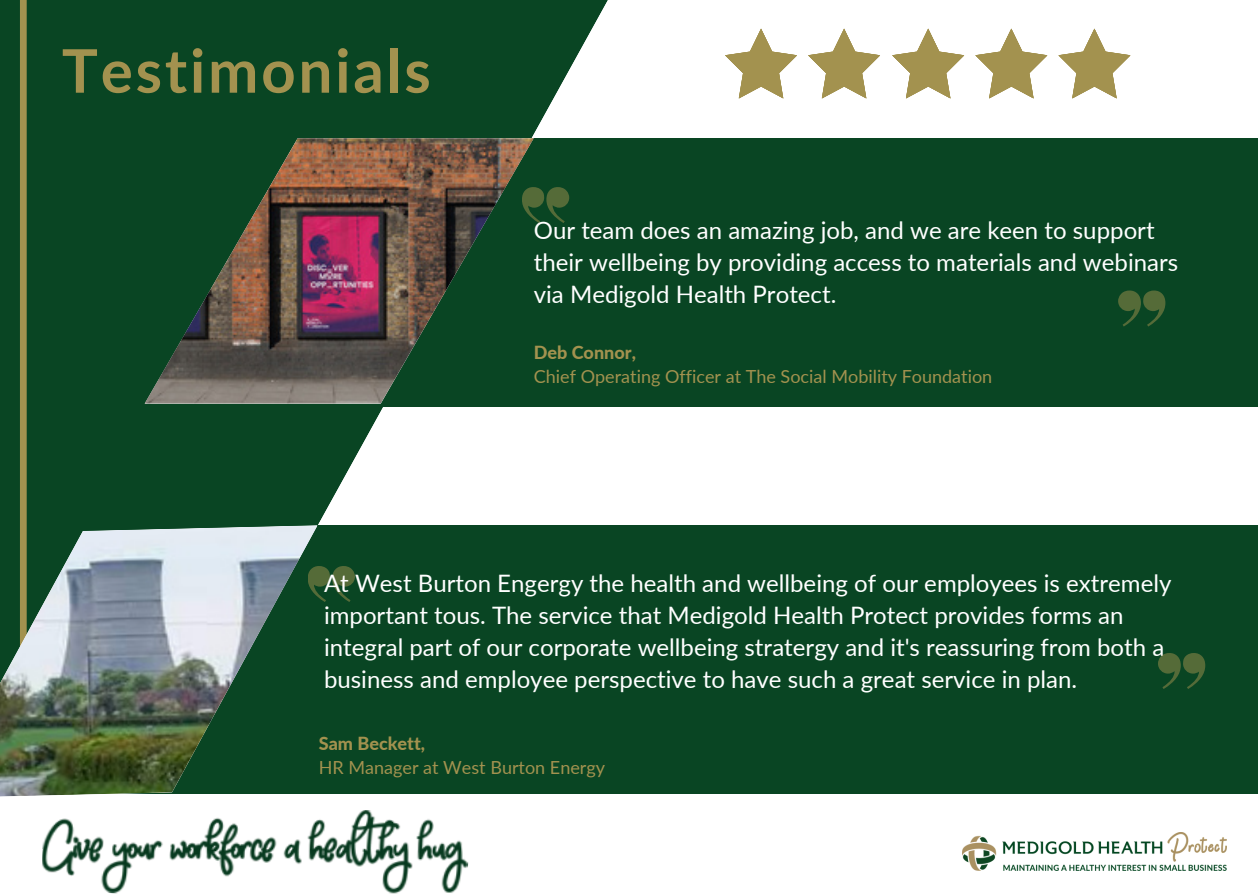
<style>
.page{position:relative;width:1258px;height:894px;background:#fff}
.page>*{position:absolute;margin:0;border:0;box-sizing:border-box;transform-origin:0 0}
.t1{font:700 60px "Lato";letter-spacing:.045em;color:#a3924f}
.t2{font:24px/32.1px "Lato";color:#fff}
.t3{font:18px "Lato";color:#a3924f}
.t4{font:800 18px "Lato";color:#a3924f}
</style>
<div class="page">
<div style="left:27px;top:138px;width:1231px;height:268px;background:#094523"></div>
<svg style="left:0;top:0;width:693px;height:525px;fill:#094523"></svg>
<img style="left:963px;top:832px;width:263px;height:38px">
<div style="left:71px;top:525px;width:1187px;height:268px;background:#094523"></div>
<div style="left:20px;top:0;width:7px;height:792px;background:#a3924f"></div>
<img style="left:0;top:525px;width:318px;height:272px">
<svg style="left:725px;top:29px;width:72px;height:69px"></svg>
<svg style="left:808px;top:29px;width:72px;height:69px"></svg>
<svg style="left:892px;top:29px;width:72px;height:69px"></svg>
<svg style="left:975px;top:29px;width:72px;height:69px"></svg>
<svg style="left:1058px;top:29px;width:72px;height:69px"></svg>
<svg style="left:534px;top:187px;width:35px;height:36px"></svg>
<svg style="left:1118px;top:290px;width:47px;height:36px"></svg>
<svg style="left:308px;top:566px;width:47px;height:36px"></svg>
<svg style="left:1158px;top:653px;width:47px;height:35px"></svg>
<img style="left:145px;top:138px;width:389px;height:265px">
<img style="left:42px;top:810px;width:427px;height:83px">
<h1 class="t1" style="left:62px;top:33px;width:370px">Testimonials</h1>
<p class="t2" style="left:534px;top:213px;width:646px">Our team does an amazing job, and we are keen to support their wellbeing by providing access to materials and webinars via Medigold Health Protect.</p>
<p class="t4" style="left:534px;top:341px;width:104px">Deb Connor,</p>
<p class="t3" style="left:534px;top:365px;width:460px">Chief Operating Officer at The Social Mobility Foundation</p>
<p class="t2" style="left:324px;top:566px;width:849px">At West Burton Engergy the health and wellbeing of our employees is extremely important tous. The service that Medigold Health Protect provides forms an integral part of our corporate wellbeing stratergy and it's reassuring from both a business and employee perspective to have such a great service in plan.</p>
<p class="t4" style="left:319px;top:732px;width:108px">Sam Beckett,</p>
<p class="t3" style="left:319px;top:756px;width:288px">HR Manager at West Burton Energy</p>
</div>
